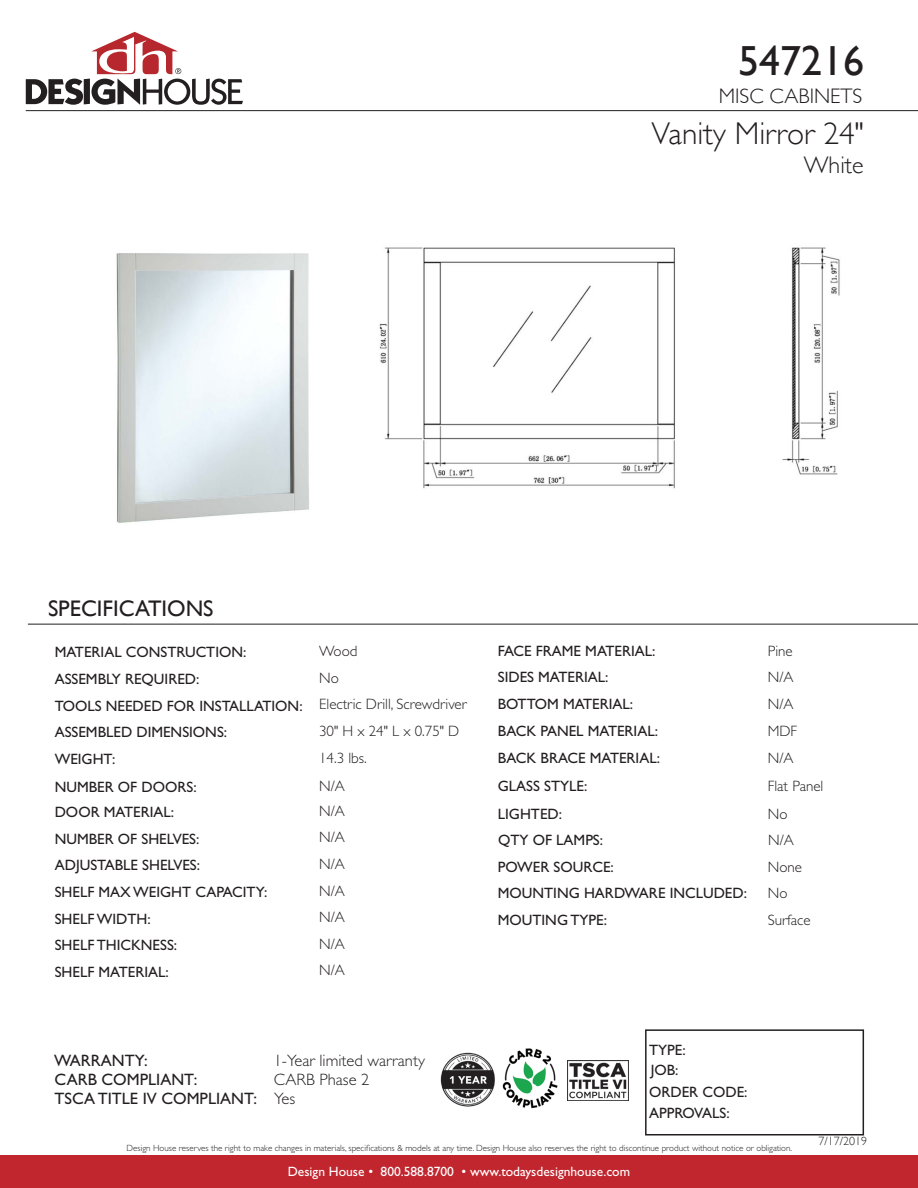
<style>
.page{position:relative;width:918px;height:1188px;background:#fff}
.page>*{position:absolute;margin:0;border:0;box-sizing:border-box;transform-origin:0 0}
.t1{font:42px "Gill Sans";color:#231f20}
.t2{font:300 31.5px "Gill Sans";color:#231f20}
.t3{font:300 24px "Gill Sans";color:#231f20}
.t4{font:22.5px "Gill Sans";color:#231f20}
.t5{font:300 21px "Gill Sans";color:#231f20}
.t6{font:16.5px "Gill Sans Std";color:#231f20}
.t7{font:300 16.5px "Gill Sans Std";color:#231f20}
.t8{font:15px "Gill Sans Std";color:#231f20}
.t9{font:300 15px "Gill Sans Std";color:#231f20}
.t10{font:13.5px "Gill Sans Std";color:#fff}
.t11{font:300 12px "Gill Sans";color:#231f20}
.t12{font:300 9px "Gill Sans Std";color:#231f20}
</style>
<div class="page">
<img style="left:379px;top:247px;width:461px;height:242px">
<div style="left:0;top:1156px;width:918px;height:32px;background:#c1262f"></div>
<svg style="left:26px;top:32px;width:217px;height:73px"></svg>
<img style="left:116px;top:253px;width:193px;height:270px">
<div style="left:645px;top:1029px;width:219px;height:107px;border:2px solid #231f20"></div>
<hr style="left:26px;top:110px;width:892px;height:1px;background:#231f20">
<hr style="left:28px;top:624px;width:890px;height:1px;background:#231f20">
<img style="left:440px;top:1052px;width:55px;height:55px">
<img style="left:568px;top:1060px;width:61px;height:41px">
<img style="left:502px;top:1048px;width:56px;height:60px">
<p class="t1" style="left:738px;top:36px;width:127px">547216</p>
<p class="t5" style="left:719px;top:79px;width:145px">MISC CABINETS</p>
<p class="t2" style="left:651px;top:108px;width:214px">Vanity Mirror 24"</p>
<p class="t3" style="left:804px;top:147px;width:61px">White</p>
<p class="t4" style="left:48px;top:595px;width:167px">SPECIFICATIONS</p>
<p class="t8" style="left:55px;top:644px;width:193px">MATERIAL CONSTRUCTION:</p>
<p class="t9" style="left:319px;top:643px;width:40px">Wood</p>
<p class="t8" style="left:55px;top:670px;width:146px">ASSEMBLY REQUIRED:</p>
<p class="t9" style="left:319px;top:669px;width:21px">No</p>
<p class="t8" style="left:55px;top:697px;width:249px">TOOLS NEEDED FOR INSTALLATION:</p>
<p class="t9" style="left:319px;top:696px;width:149px">Electric Drill, Screwdriver</p>
<p class="t8" style="left:55px;top:724px;width:174px">ASSEMBLED DIMENSIONS:</p>
<p class="t9" style="left:319px;top:722px;width:142px">30" H x 24" L x 0.75" D</p>
<p class="t8" style="left:55px;top:750px;width:62px">WEIGHT:</p>
<p class="t9" style="left:319px;top:749px;width:49px">14.3 lbs.</p>
<p class="t8" style="left:55px;top:778px;width:143px">NUMBER OF DOORS:</p>
<p class="t9" style="left:319px;top:777px;width:27px">N/A</p>
<p class="t8" style="left:55px;top:804px;width:121px">DOOR MATERIAL:</p>
<p class="t9" style="left:319px;top:802px;width:27px">N/A</p>
<p class="t8" style="left:55px;top:830px;width:146px">NUMBER OF SHELVES:</p>
<p class="t9" style="left:319px;top:829px;width:27px">N/A</p>
<p class="t8" style="left:55px;top:857px;width:147px">ADJUSTABLE SHELVES:</p>
<p class="t9" style="left:319px;top:856px;width:27px">N/A</p>
<p class="t8" style="left:55px;top:883px;width:214px">SHELF MAX WEIGHT CAPACITY:</p>
<p class="t9" style="left:319px;top:882px;width:27px">N/A</p>
<p class="t8" style="left:55px;top:910px;width:97px">SHELF WIDTH:</p>
<p class="t9" style="left:319px;top:909px;width:27px">N/A</p>
<p class="t8" style="left:55px;top:937px;width:124px">SHELF THICKNESS:</p>
<p class="t9" style="left:319px;top:935px;width:27px">N/A</p>
<p class="t8" style="left:55px;top:963px;width:116px">SHELF MATERIAL:</p>
<p class="t9" style="left:319px;top:962px;width:27px">N/A</p>
<p class="t6" style="left:54px;top:1051px;width:95px">WARRANTY:</p>
<p class="t6" style="left:55px;top:1070px;width:144px">CARB COMPLIANT:</p>
<p class="t7" style="left:274px;top:1051px;width:153px">1-Year limited warranty</p>
<p class="t7" style="left:274px;top:1070px;width:97px">CARB Phase 2</p>
<p class="t6" style="left:55px;top:1089px;width:204px">TSCA TITLE IV COMPLIANT:</p>
<p class="t7" style="left:274px;top:1089px;width:23px">Yes</p>
<p class="t8" style="left:498px;top:642px;width:159px">FACE FRAME MATERIAL:</p>
<p class="t9" style="left:768px;top:642px;width:27px">Pine</p>
<p class="t8" style="left:498px;top:668px;width:112px">SIDES MATERIAL:</p>
<p class="t9" style="left:768px;top:669px;width:27px">N/A</p>
<p class="t8" style="left:498px;top:695px;width:137px">BOTTOM MATERIAL:</p>
<p class="t9" style="left:768px;top:695px;width:27px">N/A</p>
<p class="t8" style="left:498px;top:722px;width:162px">BACK PANEL MATERIAL:</p>
<p class="t9" style="left:768px;top:723px;width:31px">MDF</p>
<p class="t8" style="left:498px;top:749px;width:164px">BACK BRACE MATERIAL:</p>
<p class="t9" style="left:768px;top:749px;width:27px">N/A</p>
<p class="t8" style="left:498px;top:777px;width:91px">GLASS STYLE:</p>
<p class="t9" style="left:768px;top:777px;width:57px">Flat Panel</p>
<p class="t8" style="left:498px;top:805px;width:66px">LIGHTED:</p>
<p class="t9" style="left:768px;top:805px;width:21px">No</p>
<p class="t8" style="left:498px;top:832px;width:107px">QTY OF LAMPS:</p>
<p class="t9" style="left:768px;top:832px;width:27px">N/A</p>
<p class="t8" style="left:498px;top:858px;width:118px">POWER SOURCE:</p>
<p class="t9" style="left:768px;top:858px;width:36px">None</p>
<p class="t8" style="left:498px;top:885px;width:251px">MOUNTING HARDWARE INCLUDED:</p>
<p class="t9" style="left:768px;top:885px;width:21px">No</p>
<p class="t8" style="left:498px;top:911px;width:111px">MOUTING TYPE:</p>
<p class="t9" style="left:768px;top:912px;width:44px">Surface</p>
<p class="t8" style="left:649px;top:1041px;width:38px">TYPE:</p>
<p class="t8" style="left:651px;top:1061px;width:29px">JOB:</p>
<p class="t8" style="left:649px;top:1083px;width:100px">ORDER CODE:</p>
<p class="t8" style="left:649px;top:1104px;width:82px">APPROVALS:</p>
<p class="t12" style="left:127px;top:1143px;width:667px">Design House reserves the right to make changes in materials, specifications &amp; models at any time. Design House also reserves the right to discontinue product without notice or obligation.</p>
<p class="t10" style="left:288px;top:1164px;width:344px">Design House • 800.588.8700 • www.todaysdesignhouse.com</p>
<p class="t11" style="left:819px;top:1132px;width:50px">7/17/2019</p>
</div>
